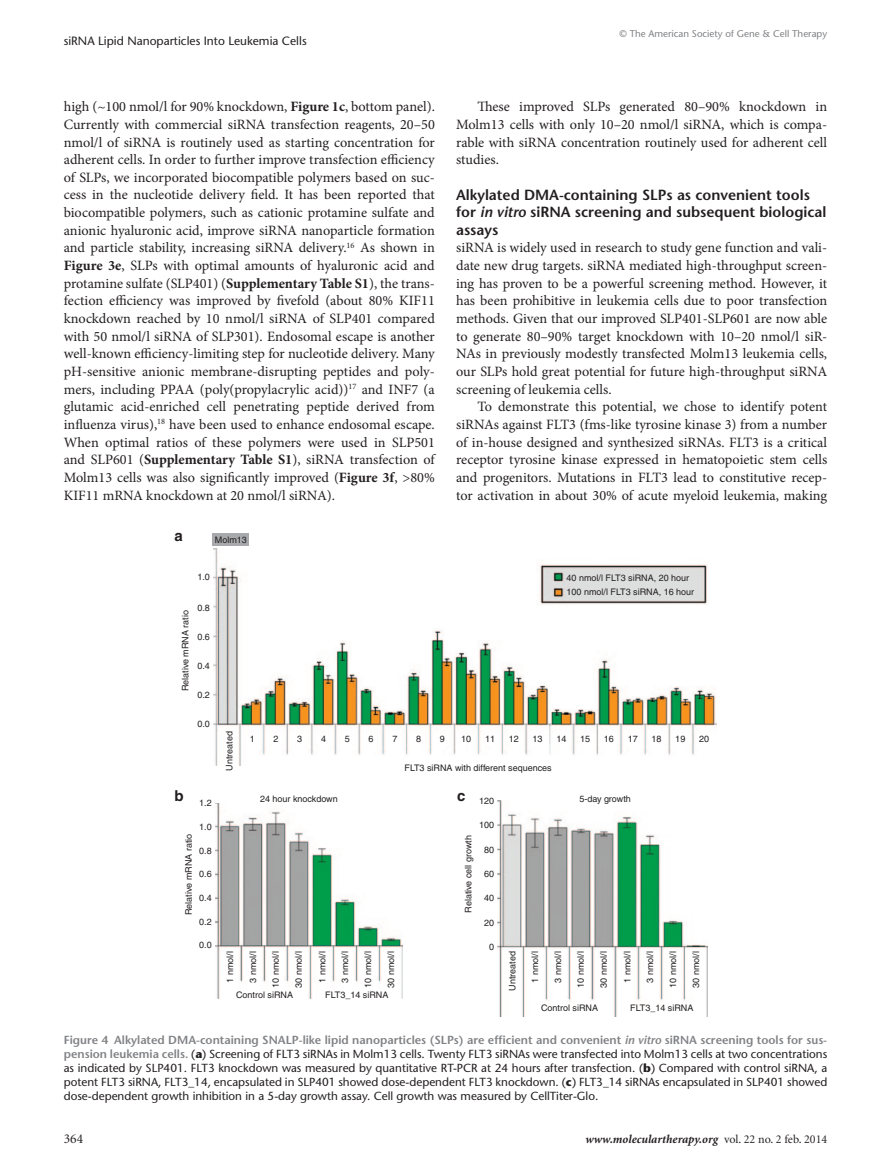
<style>
.page{position:relative;width:891px;height:1175px;background:#fff}
.page>*{position:absolute;margin:0;border:0;box-sizing:border-box;transform-origin:0 0}
.t1{font:700 15px "Helvetica";color:#231f20}
.t2{font:600 14.7px/17.7px "ITC Stone Sans";color:#231f20}
.t3{font:14.25px/17.7px "Minion Pro";color:#231f20;text-align:justify}
.t4{font:13.5px "Minion";color:#231f20}
.t5{font:italic 700 12px "Minion";color:#231f20}
.t6{font:12px "Stone Sans";color:#231f20}
.t7{font:11.7px/14.1px "Stone Sans";color:#231f20;text-align:justify}
.t8{font:600 11.7px "ITC Stone Sans";color:#808285}
.t9{font:9.75px "Stone Sans";color:#808285}
.t10{font:9px/14.9px "Helvetica";color:#231f20}
.s1{font-weight:700}
.s2{font-family:"Stone Sans";font-style:italic}
.s3{font-family:"ITC Stone Sans";font-weight:600;color:#808285}
.s4{font-weight:400;font-style:normal}
</style>
<div class="page">
<div style="left:213px;top:533px;width:36px;height:12px;background:#a8a9ad"></div>
<img style="left:214px;top:548px;width:503px;height:217px">
<img style="left:215px;top:803px;width:188px;height:195px">
<img style="left:498px;top:800px;width:209px;height:216px">
<p class="t6" style="left:64px;top:34px;width:244px">siRNA Lipid Nanoparticles Into Leukemia Cells</p>
<p class="t9" style="left:620px;top:28px;width:209px">© The American Society of Gene &amp; Cell Therapy</p>
<p class="t3" style="left:64px;top:98px;width:373px">high (~100 nmol/l for 90% knockdown, <span class="s1">Figure 1c</span>, bottom panel).<br>Currently with commercial siRNA transfection reagents, 20–50 nmol/l of siRNA is routinely used as starting concentration for adherent cells. In order to further improve transfection efficiency of SLPs, we incorporated biocompatible polymers based on suc&shy;cess in the nucleotide delivery field. It has been reported that biocompatible polymers, such as cationic protamine sulfate and anionic hyaluronic acid, improve siRNA nanoparticle formation and particle stability, increasing siRNA delivery.<sup>16</sup> As shown in <span class="s1">Figure 3e</span>, SLPs with optimal amounts of hyaluronic acid and protamine sulfate (SLP401) (<span class="s1">Supplementary Table S1</span>), the trans&shy;fection efficiency was improved by fivefold (about 80% KIF11 knockdown reached by 10 nmol/l siRNA of SLP401 compared with 50 nmol/l siRNA of SLP301). Endosomal escape is another well-known efficiency-limiting step for nucleotide delivery. Many pH-sensitive anionic membrane-disrupting peptides and poly&shy;mers, including PPAA (poly(propylacrylic acid))<sup>17</sup> and INF7 (a glutamic acid-enriched cell penetrating peptide derived from influenza virus),<sup>18</sup> have been used to enhance endosomal escape.<br>When optimal ratios of these polymers were used in SLP501 and SLP601 (<span class="s1">Supplementary Table S1</span>), siRNA transfection of Molm13 cells was also significantly improved (<span class="s1">Figure 3f</span>, &gt;80% KIF11 mRNA knockdown at 20 nmol/l siRNA).</p>
<p class="t3" style="left:456px;top:98px;width:373px;text-indent:21px">These improved SLPs generated 80–90% knockdown in Molm13 cells with only 10–20 nmol/l siRNA, which is compa&shy;rable with siRNA concentration routinely used for adherent cell studies.</p>
<p class="t2" style="left:456px;top:185px;width:372px">Alkylated DMA-containing SLPs as convenient tools for <span class="s2">in vitro</span> siRNA screening and subsequent biological assays</p>
<p class="t3" style="left:456px;top:239px;width:373px">siRNA is widely used in research to study gene function and vali&shy;date new drug targets. siRNA mediated high-throughput screen&shy;ing has proven to be a powerful screening method. However, it has been prohibitive in leukemia cells due to poor transfection methods. Given that our improved SLP401-SLP601 are now able to generate 80–90% target knockdown with 10–20 nmol/l siR-NAs in previously modestly transfected Molm13 leukemia cells, our SLPs hold great potential for future high-throughput siRNA screening of leukemia cells.</p>
<p class="t3" style="left:456px;top:398px;width:373px;text-indent:21px">To demonstrate this potential, we chose to identify potent siRNAs against FLT3 (fms-like tyrosine kinase 3) from a number of in-house designed and synthesized siRNAs. FLT3 is a critical receptor tyrosine kinase expressed in hematopoietic stem cells and progenitors. Mutations in FLT3 lead to constitutive recep&shy;tor activation in about 30% of acute myeloid leukemia, making</p>
<p class="t1" style="left:174px;top:527px;width:10px">a</p>
<p class="t10" style="left:215px;top:532px;width:34px">Molm13</p>
<p class="t10" style="left:197px;top:570px;width:14px">1.0</p>
<p class="t10" style="left:178px;top:691px;width:83px;rotate:-90deg">Relative mRNA ratio</p>
<p class="t10" style="left:197px;top:601px;width:14px">0.8</p>
<p class="t10" style="left:197px;top:629px;width:14px">0.6</p>
<p class="t10" style="left:197px;top:658px;width:14px">0.4</p>
<p class="t10" style="left:197px;top:687px;width:14px">0.2</p>
<p class="t10" style="left:197px;top:716px;width:14px">0.0</p>
<p class="t10" style="left:222px;top:771px;width:41px;rotate:-90deg">Untreated</p>
<p class="t10" style="left:567px;top:570px;width:129px">40 nmol/l FLT3 siRNA, 20 hour<br>100 nmol/l FLT3 siRNA, 16 hour</p>
<p class="t10" style="left:250px;top:731px;width:7px">1</p>
<p class="t10" style="left:273px;top:731px;width:7px">2</p>
<p class="t10" style="left:297px;top:731px;width:7px">3</p>
<p class="t10" style="left:321px;top:731px;width:7px">4</p>
<p class="t10" style="left:345px;top:731px;width:7px">5</p>
<p class="t10" style="left:369px;top:731px;width:7px">6</p>
<p class="t10" style="left:392px;top:731px;width:7px">7</p>
<p class="t10" style="left:416px;top:731px;width:7px">8</p>
<p class="t10" style="left:440px;top:731px;width:7px">9</p>
<p class="t10" style="left:461px;top:731px;width:12px">10</p>
<p class="t10" style="left:485px;top:731px;width:12px">11</p>
<p class="t10" style="left:405px;top:760px;width:149px">FLT3 siRNA with different sequences</p>
<p class="t10" style="left:509px;top:731px;width:12px">12</p>
<p class="t10" style="left:533px;top:731px;width:12px">13</p>
<p class="t10" style="left:556px;top:731px;width:12px">14</p>
<p class="t10" style="left:580px;top:731px;width:12px">15</p>
<p class="t10" style="left:604px;top:731px;width:12px">16</p>
<p class="t10" style="left:628px;top:731px;width:12px">17</p>
<p class="t10" style="left:652px;top:731px;width:12px">18</p>
<p class="t10" style="left:675px;top:731px;width:12px">19</p>
<p class="t10" style="left:699px;top:731px;width:12px">20</p>
<p class="t1" style="left:174px;top:786px;width:11px">b</p>
<p class="t1" style="left:457px;top:786px;width:10px">c</p>
<p class="t10" style="left:260px;top:791px;width:79px">24 hour knockdown</p>
<p class="t10" style="left:579px;top:791px;width:53px">5-day growth</p>
<p class="t10" style="left:479px;top:793px;width:17px">120</p>
<p class="t10" style="left:199px;top:795px;width:14px">1.2</p>
<p class="t10" style="left:199px;top:819px;width:14px">1.0</p>
<p class="t10" style="left:479px;top:818px;width:17px">100</p>
<p class="t10" style="left:181px;top:915px;width:83px;rotate:-90deg">Relative mRNA ratio</p>
<p class="t10" style="left:199px;top:843px;width:14px">0.8</p>
<p class="t10" style="left:199px;top:866px;width:14px">0.6</p>
<p class="t10" style="left:199px;top:890px;width:14px">0.4</p>
<p class="t10" style="left:461px;top:913px;width:79px;rotate:-90deg">Relative cell growth</p>
<p class="t10" style="left:484px;top:842px;width:12px">80</p>
<p class="t10" style="left:484px;top:866px;width:12px">60</p>
<p class="t10" style="left:484px;top:890px;width:12px">40</p>
<p class="t10" style="left:199px;top:914px;width:14px">0.2</p>
<p class="t10" style="left:484px;top:915px;width:12px">20</p>
<p class="t10" style="left:199px;top:937px;width:14px">0.0</p>
<p class="t10" style="left:489px;top:939px;width:7px">0</p>
<p class="t10" style="left:223px;top:982px;width:33px;rotate:-90deg">1 nmol/l</p>
<p class="t10" style="left:245px;top:982px;width:33px;rotate:-90deg">3 nmol/l</p>
<p class="t10" style="left:268px;top:987px;width:38px;rotate:-90deg">10 nmol/l</p>
<p class="t10" style="left:291px;top:987px;width:38px;rotate:-90deg">30 nmol/l</p>
<p class="t10" style="left:315px;top:982px;width:33px;rotate:-90deg">1 nmol/l</p>
<p class="t10" style="left:338px;top:982px;width:33px;rotate:-90deg">3 nmol/l</p>
<p class="t10" style="left:361px;top:987px;width:38px;rotate:-90deg">10 nmol/l</p>
<p class="t10" style="left:383px;top:987px;width:38px;rotate:-90deg">30 nmol/l</p>
<p class="t10" style="left:236px;top:987px;width:59px">Control siRNA</p>
<p class="t10" style="left:325px;top:987px;width:65px">FLT3_14 siRNA</p>
<p class="t10" style="left:505px;top:990px;width:41px;rotate:-90deg">Untreated</p>
<p class="t10" style="left:550px;top:982px;width:33px;rotate:-90deg">3 nmol/l</p>
<p class="t10" style="left:573px;top:987px;width:38px;rotate:-90deg">10 nmol/l</p>
<p class="t10" style="left:596px;top:987px;width:38px;rotate:-90deg">30 nmol/l</p>
<p class="t10" style="left:620px;top:982px;width:33px;rotate:-90deg">1 nmol/l</p>
<p class="t10" style="left:643px;top:982px;width:33px;rotate:-90deg">3 nmol/l</p>
<p class="t10" style="left:666px;top:987px;width:38px;rotate:-90deg">10 nmol/l</p>
<p class="t10" style="left:688px;top:987px;width:38px;rotate:-90deg">30 nmol/l</p>
<p class="t10" style="left:541px;top:1000px;width:59px">Control siRNA</p>
<p class="t10" style="left:630px;top:1000px;width:65px">FLT3_14 siRNA</p>
<p class="t10" style="left:528px;top:982px;width:33px;rotate:-90deg">1 nmol/l</p>
<p class="t8" style="left:64px;top:1032px;width:765px">Figure 4 Alkylated DMA-containing SNALP-like lipid nanoparticles (SLPs) are efficient and convenient <span class="s2">in vitro</span> siRNA screening tools for sus-</p>
<p class="t7" style="left:64px;top:1046px;width:765px"><span class="s3">pension leukemia cells.</span> (<span class="s1">a</span>) Screening of FLT3 siRNAs in Molm13 cells. Twenty FLT3 siRNAs were transfected into Molm13 cells at two concentrations as indicated by SLP401. FLT3 knockdown was measured by quantitative RT-PCR at 24 hours after transfection. (<span class="s1">b</span>) Compared with control siRNA, a potent FLT3 siRNA, FLT3_14, encapsulated in SLP401 showed dose-dependent FLT3 knockdown. (<span class="s1">c</span>) FLT3_14 siRNAs encapsulated in SLP401 showed dose-dependent growth inhibition in a 5-day growth assay. Cell growth was measured by CellTiter-Glo.</p>
<p class="t4" style="left:64px;top:1132px;width:21px">364</p>
<p class="t5" style="left:586px;top:1133px;width:243px">www.moleculartherapy.org <span class="s4">vol. 22 no. 2 feb. 2014</span></p>
</div>
